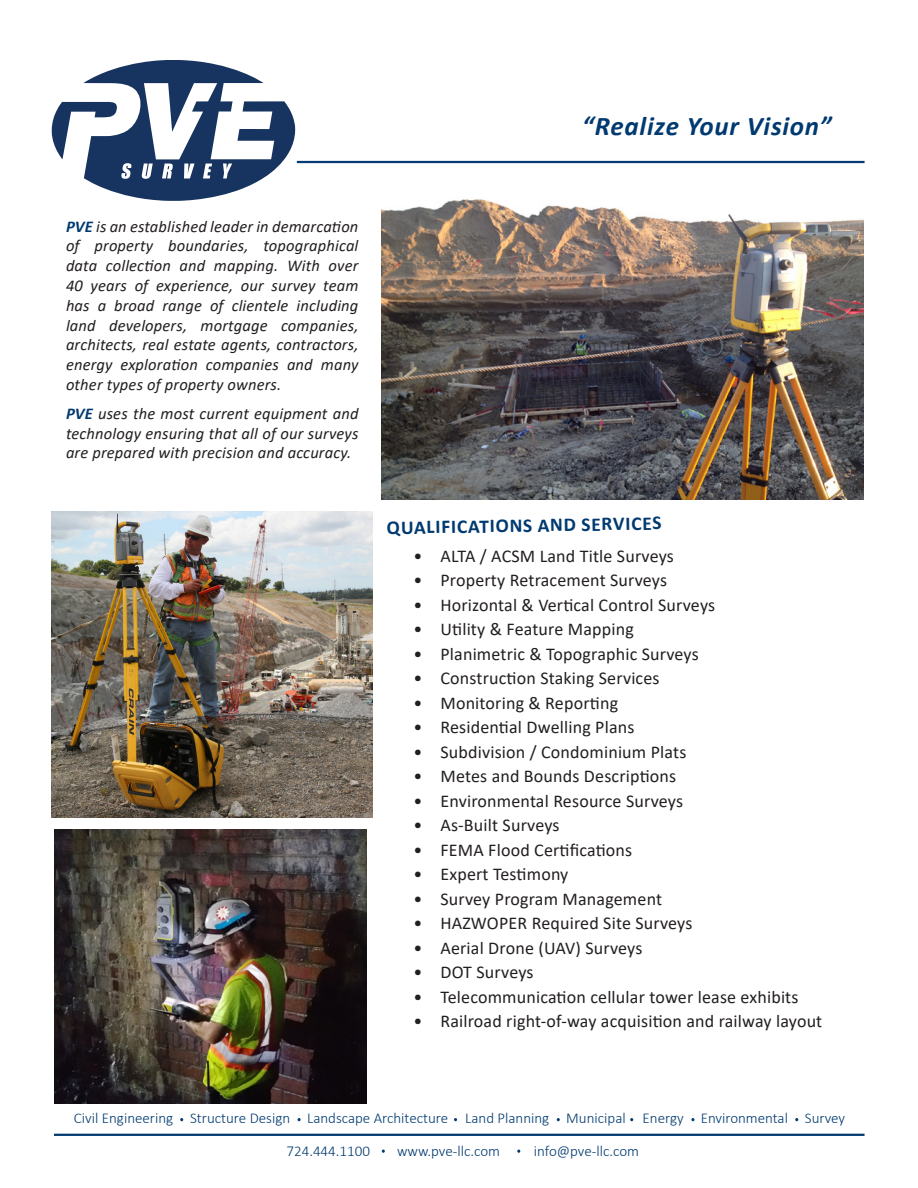
<style>
.page{position:relative;width:918px;height:1188px;background:#fff}
.page>*{position:absolute;margin:0;border:0;box-sizing:border-box;transform-origin:0 0}
.t1{font:italic 700 27px "Calibri";letter-spacing:.03em;color:#003a70}
.t2{font:700 19.5px "Calibri";color:#003a70}
.t3{font:18px "Calibri";letter-spacing:.01em;color:#231f20}
.t4{font:italic 16.5px/19.8px "Calibri";letter-spacing:.01em;color:#231f20;text-align:justify}
.t5{font:300 15px "Calibri";color:#003a70}
.s1{font-weight:700;color:#003a70}
</style>
<div class="page">
<hr style="left:54px;top:1134px;width:811px;height:2px;background:#003a70">
<svg style="left:52px;top:60px;width:243px;height:141px"></svg>
<hr style="left:297px;top:161px;width:568px;height:2px;background:#003a70">
<img style="left:55px;top:830px;width:312px;height:274px">
<img style="left:52px;top:511px;width:320px;height:307px">
<img style="left:382px;top:199px;width:482px;height:300px">
<p class="t1" style="left:582px;top:107px;width:251px">“Realize Your Vision”</p>
<p class="t4" style="left:66px;top:216px;width:294px"><span class="s1">PVE</span> is an established leader in demarcation of property boundaries, topographical data collection and mapping. With over 40 years of experience, our survey team has a broad range of clientele including land developers, mortgage companies, architects, real estate agents, contractors, energy exploration companies and many other types of property owners.</p>
<p class="t4" style="left:66px;top:403px;width:294px"><span class="s1">PVE</span> uses the most current equipment and technology ensuring that all of our surveys are prepared with precision and accuracy.</p>
<p class="t2" style="left:387px;top:514px;width:276px;rotate:-1deg">QUALIFICATIONS AND SERVICES</p>
<p class="t3" style="left:413px;top:543px;width:262px">• ALTA / ACSM Land Title Surveys</p>
<p class="t3" style="left:413px;top:568px;width:255px">• Property Retracement Surveys</p>
<p class="t3" style="left:413px;top:592px;width:303px">• Horizontal &amp; Vertical Control Surveys</p>
<p class="t3" style="left:413px;top:617px;width:222px">• Utility &amp; Feature Mapping</p>
<p class="t3" style="left:413px;top:641px;width:287px">• Planimetric &amp; Topographic Surveys</p>
<p class="t3" style="left:413px;top:666px;width:248px">• Construction Staking Services</p>
<p class="t3" style="left:413px;top:690px;width:206px">• Monitoring &amp; Reporting</p>
<p class="t3" style="left:413px;top:715px;width:223px">• Residential Dwelling Plans</p>
<p class="t3" style="left:413px;top:739px;width:274px">• Subdivision / Condominium Plats</p>
<p class="t3" style="left:413px;top:764px;width:264px">• Metes and Bounds Descriptions</p>
<p class="t3" style="left:413px;top:788px;width:271px">• Environmental Resource Surveys</p>
<p class="t3" style="left:413px;top:813px;width:148px">• As-Built Surveys</p>
<p class="t3" style="left:413px;top:837px;width:220px">• FEMA Flood Certifications</p>
<p class="t3" style="left:413px;top:862px;width:157px">• Expert Testimony</p>
<p class="t3" style="left:413px;top:886px;width:250px">• Survey Program Management</p>
<p class="t3" style="left:413px;top:911px;width:281px">• HAZWOPER Required Site Surveys</p>
<p class="t3" style="left:413px;top:935px;width:231px">• Aerial Drone (UAV) Surveys</p>
<p class="t3" style="left:413px;top:960px;width:122px">• DOT Surveys</p>
<p class="t3" style="left:413px;top:984px;width:387px">• Telecommunication cellular tower lease exhibits</p>
<p class="t3" style="left:413px;top:1009px;width:410px">• Railroad right-of-way acquisition and railway layout</p>
<p class="t5" style="left:74px;top:1109px;width:773px">Civil Engineering Structure Design Landscape Architecture Land Planning Municipal Energy Environmental Survey</p>
<p class="t5" style="left:287px;top:1141px;width:85px">724.444.1100</p>
<p class="t5" style="left:397px;top:1141px;width:104px">www.pve-llc.com</p>
<p class="t5" style="left:534px;top:1141px;width:107px">info@pve-llc.com</p>
</div>
